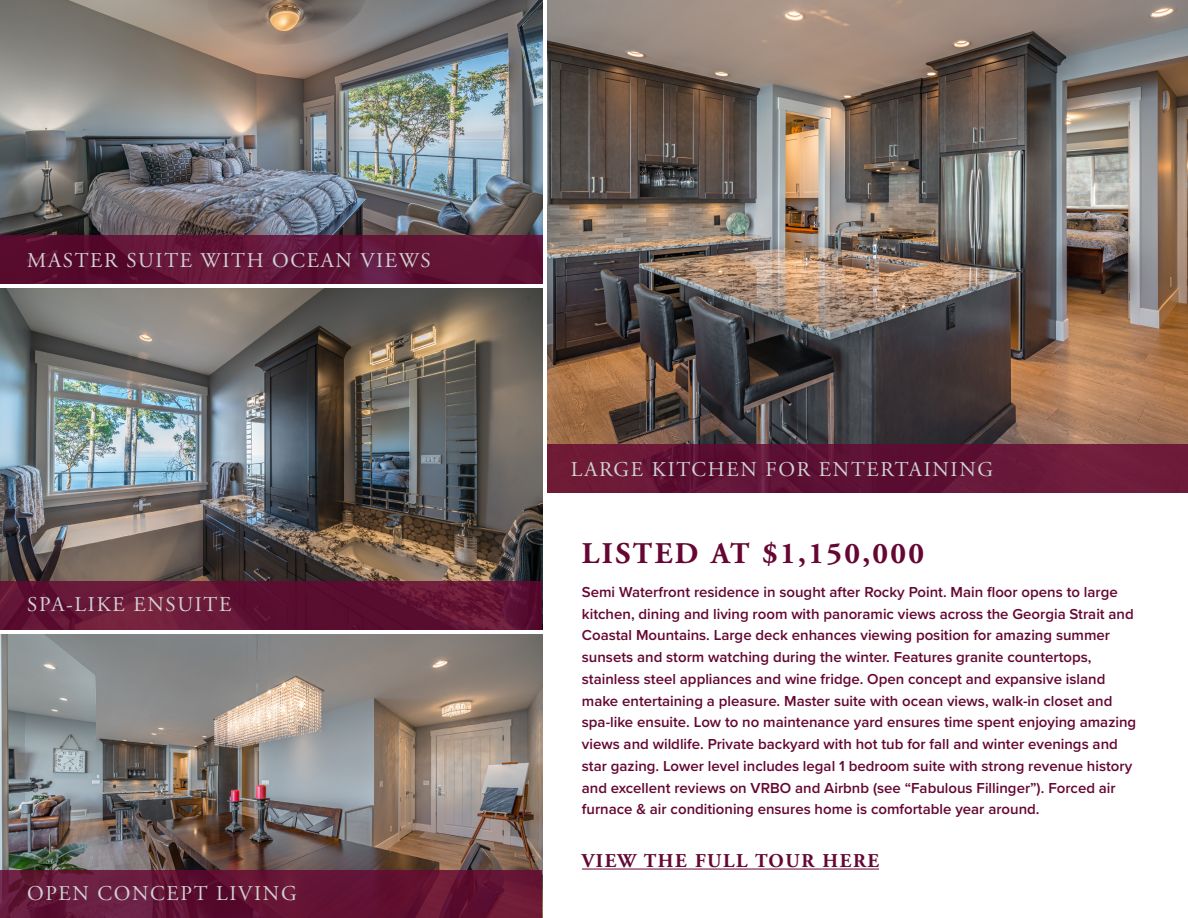
<style>
.page{position:relative;width:1188px;height:918px;background:#fff}
.page>*{position:absolute;margin:0;border:0;box-sizing:border-box;transform-origin:0 0}
.t1{font:700 30px "Adobe Garamond";letter-spacing:.08em;color:#650732}
.t2{font:21px "Adobe Garamond";letter-spacing:.08em;color:#d1d2d4}
.t3{font:700 19.5px "Adobe Garamond";letter-spacing:.08em;color:#650732}
.t4{font:600 15px/21.8px "Proxima Nova";color:#650732}
</style>
<div class="page">
<img style="left:0;top:0;width:542px;height:235px">
<img style="left:548px;top:0;width:640px;height:444px">
<img style="left:0;top:634px;width:542px;height:236px">
<img style="left:0;top:289px;width:542px;height:292px">
<hr style="left:582px;top:869px;width:297px;height:1px;background:#650732">
<svg style="left:548px;top:444px;width:640px;height:48px;background:#641536"></svg>
<svg style="left:0;top:581px;width:542px;height:48px;background:#621434"></svg>
<svg style="left:0;top:870px;width:542px;height:48px;background:#631535"></svg>
<svg style="left:0;top:235px;width:542px;height:49px;background:#5f1235"></svg>
<p class="t2" style="left:27px;top:249px;width:405px">MASTER SUITE WITH OCEAN VIEWS</p>
<p class="t2" style="left:27px;top:593px;width:206px">SPA-LIKE ENSUITE</p>
<p class="t2" style="left:27px;top:882px;width:271px">OPEN CONCEPT LIVING</p>
<p class="t2" style="left:571px;top:458px;width:424px">LARGE KITCHEN FOR ENTERTAINING</p>
<p class="t1" style="left:582px;top:538px;width:344px">LISTED AT $1,150,000</p>
<p class="t4" style="left:582px;top:581px;width:556px">Semi Waterfront residence in sought after Rocky Point. Main floor opens to large kitchen, dining and living room with panoramic views across the Georgia Strait and Coastal Mountains. Large deck enhances viewing position for amazing summer sunsets and storm watching during the winter. Features granite countertops, stainless steel appliances and wine fridge. Open concept and expansive island make entertaining a pleasure. Master suite with ocean views, walk-in closet and spa-like ensuite. Low to no maintenance yard ensures time spent enjoying amazing views and wildlife. Private backyard with hot tub for fall and winter evenings and star gazing. Lower level includes legal 1 bedroom suite with strong revenue history and excellent reviews on VRBO and Airbnb (see “Fabulous Fillinger”). Forced air furnace &amp; air conditioning ensures home is comfortable year around.</p>
<p class="t3" style="left:582px;top:850px;width:299px">VIEW THE FULL TOUR HERE</p>
</div>
